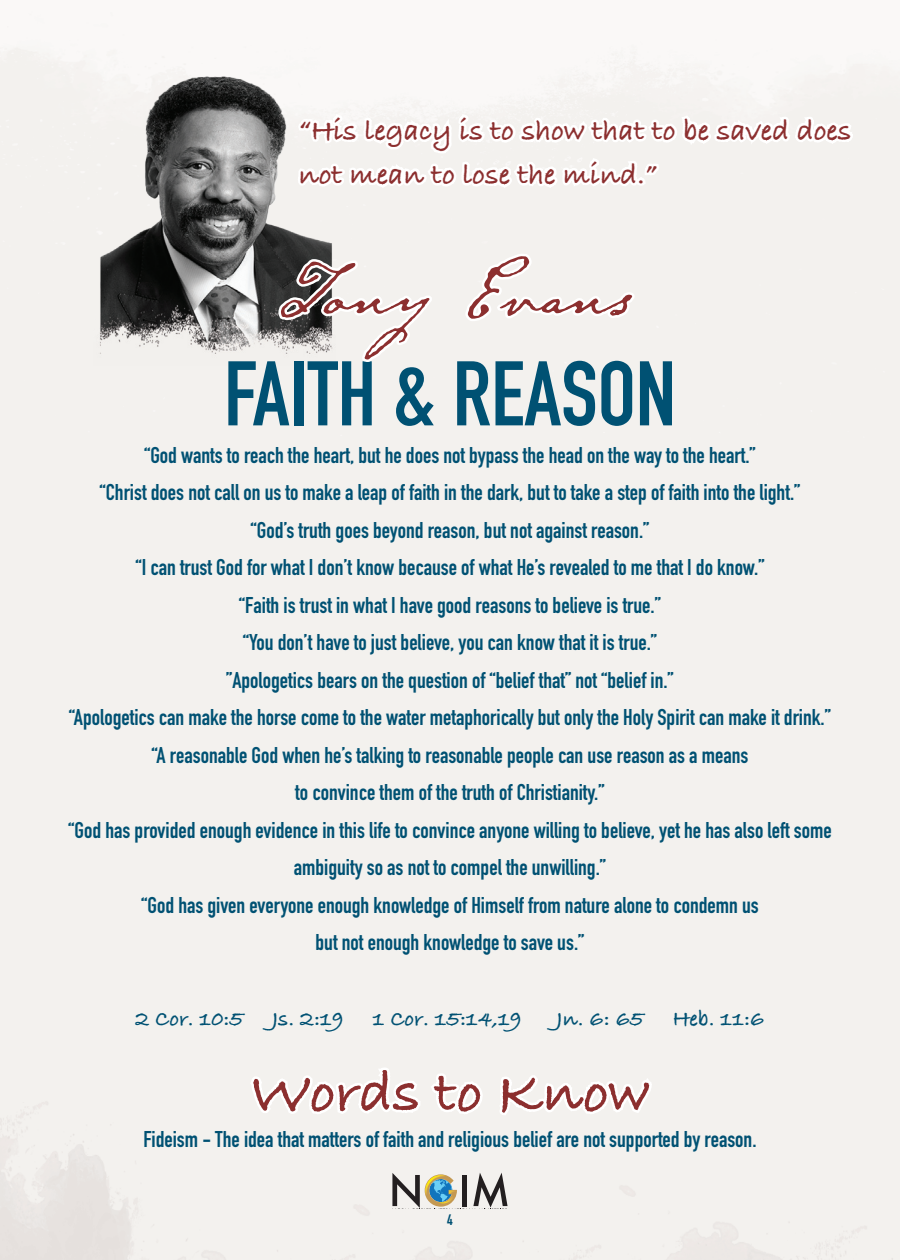
<style>
.page{position:relative;width:900px;height:1260px;background:#fff}
.page>*{position:absolute;margin:0;border:0;box-sizing:border-box;transform-origin:0 0}
.t1{font:100px "Emily Austin";color:#8c2f2f}
.t2{font:700 90px "DIN Condensed";color:#005173}
.t3{font:700 60px "Bradley Hand ITCTT";color:#8c2f2f}
.t4{font:700 30px/44px "Bradley Hand ITCTT";color:#8c2f2f}
.t5{font:700 22.5px/37.5px "DIN Condensed";color:#005173;text-align:center}
.t6{font:700 22.5px "Bradley Hand ITCTT";color:#005173}
.t7{font:700 15px "DIN Condensed";color:#005173}
</style>
<div class="page">
<img style="left:93px;top:74px;width:182px;height:291px">
<svg style="left:247px;top:1057px;width:303px;height:203px;background:#eeedea"></svg>
<div style="left:540px;top:846px;width:232px;height:288px;background:#f3f1ee"></div>
<svg style="left:579px;top:1047px;width:154px;height:80px;background:#f4f2f0"></svg>
<svg style="left:275px;top:0;width:580px;height:393px"></svg>
<h3 class="t4" style="left:299px;top:110px;width:554px">“His legacy is to show that to be saved does not mean to lose the mind.”</h3>
<h1 class="t1" style="left:274px;top:218px;width:360px">Tony Evans</h1>
<h2 class="t2" style="left:224px;top:361px;width:453px">FAITH &amp; REASON</h2>
<p class="t5" style="left:68px;top:439px;width:765px">“God wants to reach the heart, but he does not bypass the head on the way to the heart.”<br>“Christ does not call on us to make a leap of faith in the dark, but to take a step of faith into the light.”<br>“God’s truth goes beyond reason, but not against reason.”<br>“I can trust God for what I don’t know because of what He’s revealed to me that I do know.”<br>“Faith is trust in what I have good reasons to believe is true.”<br>“You don’t have to just believe, you can know that it is true.”<br>”Apologetics bears on the question of “belief that” not “belief in.”<br>“Apologetics can make the horse come to the water metaphorically but only the Holy Spirit can make it drink.” “A reasonable God when he’s talking to reasonable people can use reason as a means<br>to convince them of the truth of Christianity.”<br>“God has provided enough evidence in this life to convince anyone willing to believe, yet he has also left some ambiguity so as not to compel the unwilling.”<br>“God has given everyone enough knowledge of Himself from nature alone to condemn us<br>but not enough knowledge to save us.”</p>
<p class="t6" style="left:136px;top:1006px;width:109px">2 Cor. 10:5</p>
<p class="t6" style="left:272px;top:1006px;width:74px">Js. 2:19</p>
<p class="t6" style="left:373px;top:1006px;width:151px">1 Cor. 15:14,19</p>
<p class="t6" style="left:557px;top:1006px;width:89px">Jn. 6: 65</p>
<p class="t6" style="left:672px;top:1006px;width:94px">Heb. 11:6</p>
<h3 class="t3" style="left:251px;top:1058px;width:400px">Words to Know</h3>
<p class="t5" style="left:143px;top:1123px;width:615px">Fideism - The idea that matters of faith and religious belief are not supported by reason.</p>
<p class="t7" style="left:447px;top:1215px;width:7px">4</p>
</div>
